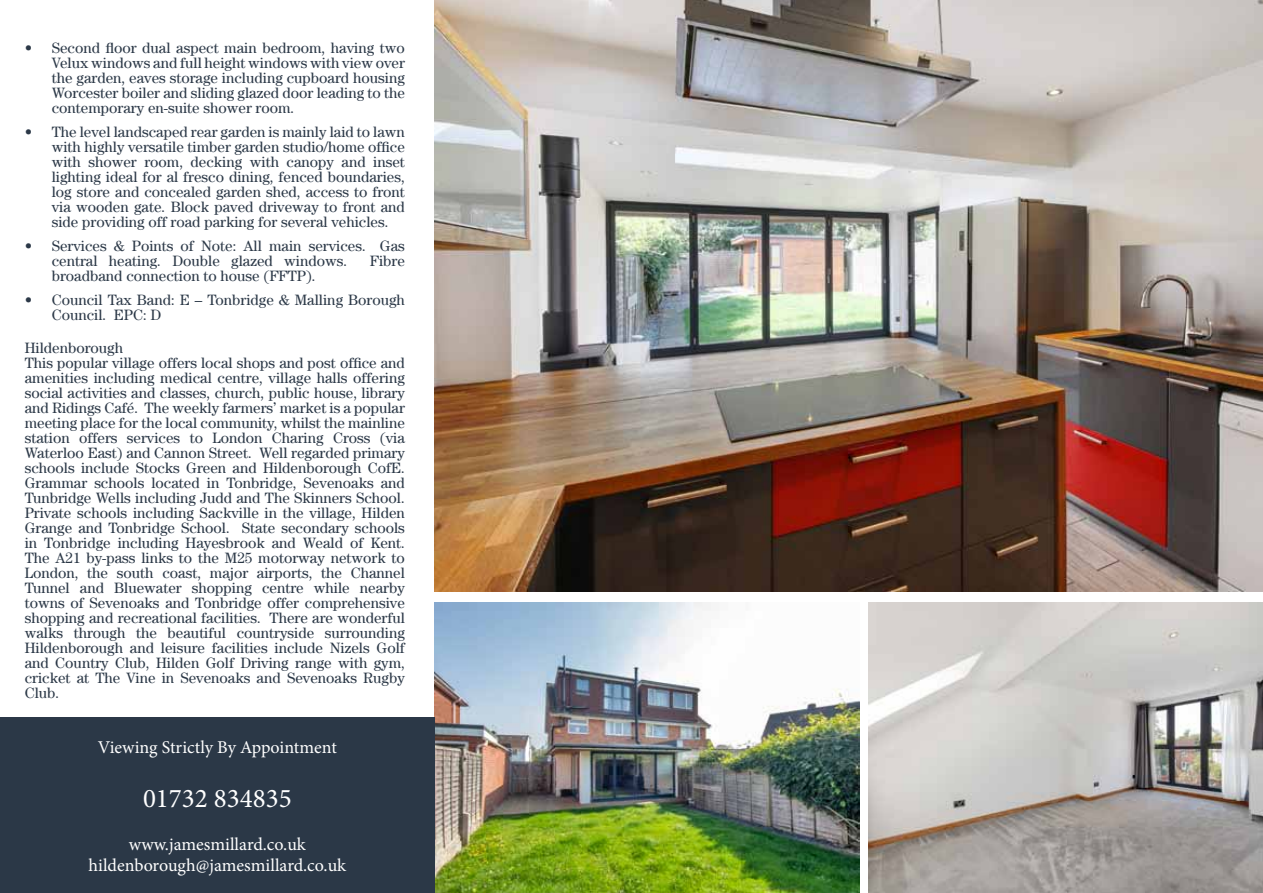
<style>
.page{position:relative;width:1263px;height:893px;background:#fff}
.page>*{position:absolute;margin:0;border:0;box-sizing:border-box;transform-origin:0 0}
.t1{font:27px "Minion Pro";color:#fff}
.t2{font:18px/21.6px "Minion Pro";color:#fff;text-align:center}
.t3{font:15px/15px "Century LT";color:#2b3847}
</style>
<div class="page">
<img style="left:435px;top:0;width:828px;height:591px">
<img style="left:435px;top:602px;width:425px;height:291px">
<img style="left:868px;top:602px;width:395px;height:291px">
<div style="left:0;top:718px;width:435px;height:175px;background:#2b3847"></div>
<p class="t3" style="left:52px;top:40px;width:355px;text-align:justify;text-indent:-27px">• Second floor dual aspect main bedroom, having two Velux windows and full height windows with view over the garden, eaves storage including cupboard housing Worcester boiler and sliding glazed door leading to the contemporary en-suite shower room.</p>
<p class="t3" style="left:52px;top:124px;width:355px;text-align:justify;text-indent:-27px">• The level landscaped rear garden is mainly laid to lawn with highly versatile timber garden studio/home office with shower room, decking with canopy and inset lighting ideal for al fresco dining, fenced boundaries, log store and concealed garden shed, access to front via wooden gate. Block paved driveway to front and side providing off road parking for several vehicles.</p>
<p class="t3" style="left:52px;top:238px;width:355px;text-indent:-27px">• Services &amp; Points of Note: All main services. Gas central heating. Double glazed windows.</p>
<p class="t3" style="left:370px;top:253px;width:37px">Fibre</p>
<p class="t3" style="left:52px;top:268px;width:265px">broadband connection to house (FFTP).</p>
<p class="t3" style="left:52px;top:292px;width:355px;text-indent:-27px">• Council Tax Band: E – Tonbridge &amp; Malling Borough<br>Council. EPC: D</p>
<p class="t3" style="left:25px;top:340px;width:382px">Hildenborough<br>This popular village offers local shops and post office and amenities including medical centre, village halls offering social activities and classes, church, public house, library and Ridings Café. The weekly farmers’ market is a popular meeting place for the local community, whilst the mainline station offers services to London Charing Cross (via Waterloo East) and Cannon Street. Well regarded primary schools include Stocks Green and Hildenborough CofE.<br>Grammar schools located in Tonbridge, Sevenoaks and Tunbridge Wells including Judd and The Skinners School.<br>Private schools including Sackville in the village, Hilden Grange and Tonbridge School. State secondary schools in Tonbridge including Hayesbrook and Weald of Kent.<br>The A21 by-pass links to the M25 motorway network to London, the south coast, major airports, the Channel Tunnel and Bluewater shopping centre while nearby towns of Sevenoaks and Tonbridge offer comprehensive shopping and recreational facilities. There are wonderful walks through the beautiful countryside surrounding Hildenborough and leisure facilities include Nizels Golf and Country Club, Hilden Golf Driving range with gym, cricket at The Vine in Sevenoaks and Sevenoaks Rugby Club.</p>
<p class="t2" style="left:98px;top:736px;width:240px">Viewing Strictly By Appointment</p>
<h1 class="t1" style="left:143px;top:780px;width:150px">01732 834835</h1>
<p class="t2" style="left:88px;top:833px;width:259px">www.jamesmillard.co.uk hildenborough@jamesmillard.co.uk</p>
</div>
